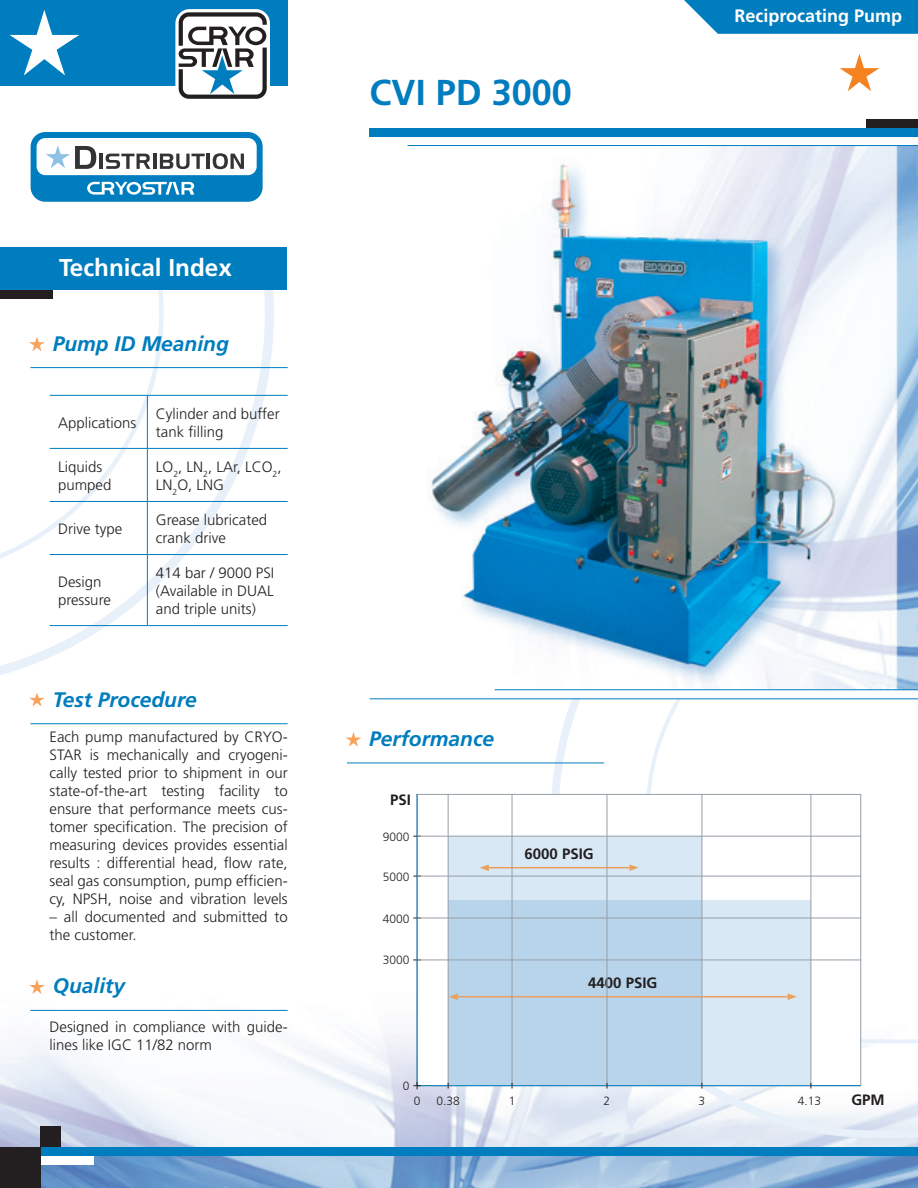
<style>
.page{position:relative;width:918px;height:1188px;background:#fff}
.page>*{position:absolute;margin:0;border:0;box-sizing:border-box;transform-origin:0 0}
.t1{font:700 36px "Frutiger";color:#007dbe}
.t2{font:700 24.3px "Frutiger";color:#fff}
.t3{font:italic 700 21px "Frutiger";color:#007dbe}
.t4{font:700 18px "Frutiger";color:#fff}
.t5{font:300 15px/18px "Frutiger";color:#231f20}
.t6{font:700 15px "Frutiger";color:#231f20}
.t7{font:300 12px "Frutiger";color:#231f20}
</style>
<div class="page">
<img style="left:0;top:959px;width:918px;height:229px">
<div style="left:0;top:1147px;width:918px;height:9px;background:#007dbe"></div>
<div style="left:41px;top:1156px;width:53px;height:9px;background:#fff"></div>
<div style="left:0;top:1147px;width:41px;height:41px;background:#231f20"></div>
<div style="left:41px;top:1127px;width:20px;height:20px;background:#231f20"></div>
<svg style="left:551px;top:699px;width:367px;height:439px"></svg>
<svg style="left:646px;top:699px;width:272px;height:344px"></svg>
<div style="left:370px;top:128px;width:548px;height:9px;background:#007dbe"></div>
<div style="left:866px;top:119px;width:52px;height:9px;background:#231f20"></div>
<hr style="left:370px;top:698px;width:548px;height:1px;background:#007dbe">
<svg style="left:839px;top:54px;width:40px;height:37px"></svg>
<div style="left:0;top:0;width:287px;height:86px;background:#007dbe"></div>
<svg style="left:10px;top:10px;width:69px;height:65px"></svg>
<div style="left:175px;top:9px;width:95px;height:93px;border:8px solid #fff;border-radius:10px"></div>
<svg style="left:179px;top:12px;width:88px;height:87px;background:#a7adb2"></svg>
<svg style="left:0;top:290px;width:274px;height:385px"></svg>
<svg style="left:0;top:290px;width:164px;height:284px"></svg>
<div style="left:0;top:248px;width:287px;height:42px;background:#007dbe"></div>
<div style="left:0;top:290px;width:53px;height:9px;background:#231f20"></div>
<svg style="left:31px;top:132px;width:232px;height:70px"></svg>
<img style="left:407px;top:145px;width:511px;height:544px">
<svg style="left:29px;top:336px;width:16px;height:15px"></svg>
<hr style="left:30px;top:367px;width:258px;height:1px;background:#007dbe">
<svg style="left:29px;top:693px;width:16px;height:13px"></svg>
<hr style="left:30px;top:723px;width:258px;height:1px;background:#007dbe">
<svg style="left:346px;top:732px;width:15px;height:15px"></svg>
<hr style="left:347px;top:763px;width:257px;height:1px;background:#007dbe">
<hr style="left:408px;top:145px;width:510px;height:1px;background:#007dbe">
<hr style="left:495px;top:689px;width:423px;height:1px;background:#007dbe">
<svg style="left:29px;top:979px;width:16px;height:15px"></svg>
<hr style="left:30px;top:1010px;width:258px;height:1px;background:#007dbe">
<hr style="left:147px;top:449px;width:1px;height:52px;background:#007dbe">
<hr style="left:50px;top:501px;width:97px;height:1px;background:#007dbe">
<hr style="left:147px;top:501px;width:141px;height:1px;background:#007dbe">
<hr style="left:147px;top:502px;width:1px;height:52px;background:#007dbe">
<hr style="left:50px;top:395px;width:97px;height:1px;background:#007dbe">
<hr style="left:147px;top:395px;width:141px;height:1px;background:#007dbe">
<hr style="left:147px;top:396px;width:1px;height:52px;background:#007dbe">
<hr style="left:50px;top:448px;width:97px;height:1px;background:#007dbe">
<hr style="left:147px;top:448px;width:141px;height:1px;background:#007dbe">
<hr style="left:50px;top:554px;width:97px;height:1px;background:#007dbe">
<hr style="left:147px;top:554px;width:141px;height:1px;background:#007dbe">
<hr style="left:147px;top:555px;width:1px;height:70px;background:#007dbe">
<hr style="left:50px;top:625px;width:97px;height:1px;background:#007dbe">
<hr style="left:147px;top:625px;width:141px;height:1px;background:#007dbe">
<svg style="left:416px;top:794px;width:445px;height:291px"></svg>
<div style="left:703px;top:900px;width:108px;height:185px;background:#d8e8f4"></div>
<div style="left:449px;top:961px;width:253px;height:124px;background:#b8d4eb"></div>
<hr style="left:417px;top:794px;width:1px;height:292px;background:#007dbe">
<hr style="left:417px;top:1085px;width:444px;height:1px;background:#007dbe">
<svg style="left:414px;top:1083px;width:6px;height:6px"></svg>
<svg style="left:449px;top:837px;width:253px;height:123px;background:#c7dced"></svg>
<hr style="left:417px;top:836px;width:444px;height:1px;background:#969fa8">
<hr style="left:417px;top:960px;width:444px;height:1px;background:#969fa8">
<hr style="left:417px;top:918px;width:444px;height:1px;background:#969fa8">
<hr style="left:417px;top:876px;width:444px;height:1px;background:#969fa8">
<hr style="left:458px;top:996px;width:330px;height:1px;background:#eba05e">
<svg style="left:449px;top:994px;width:9px;height:6px"></svg>
<svg style="left:788px;top:993px;width:9px;height:7px"></svg>
<hr style="left:448px;top:794px;width:1px;height:292px;background:#969fa8">
<hr style="left:512px;top:794px;width:1px;height:292px;background:#969fa8">
<hr style="left:607px;top:794px;width:1px;height:292px;background:#969fa8">
<hr style="left:702px;top:794px;width:1px;height:292px;background:#969fa8">
<hr style="left:811px;top:794px;width:1px;height:292px;background:#969fa8">
<svg style="left:684px;top:0;width:234px;height:34px;background:#1387c3"></svg>
<h2 class="t2" style="left:59px;top:254px;width:174px">Technical Index</h2>
<h3 class="t3" style="left:53px;top:331px;width:178px">Pump ID Meaning</h3>
<p class="t5" style="left:58px;top:414px;width:80px">Applications</p>
<p class="t5" style="left:156px;top:405px;width:125px">Cylinder and buffer tank filling</p>
<p class="t5" style="left:58px;top:458px;width:55px">Liquids pumped</p>
<p class="t5" style="left:156px;top:458px;width:127px">LO<sub>2</sub>, LN<sub>2</sub>, LAr, LCO<sub>2</sub>,<br>LN<sub>2</sub>O, LNG</p>
<p class="t5" style="left:58px;top:520px;width:66px">Drive type</p>
<p class="t5" style="left:156px;top:511px;width:113px">Grease lubricated crank drive</p>
<p class="t5" style="left:58px;top:573px;width:54px">Design pressure</p>
<p class="t5" style="left:156px;top:564px;width:120px;text-align:justify">414 bar / 9000 PSI (Available in DUAL and triple units)</p>
<h3 class="t3" style="left:53px;top:687px;width:146px">Test Procedure</h3>
<p class="t5" style="left:50px;top:728px;width:240px;text-align:justify">Each pump manufactured by CRYO-STAR is mechanically and cryogeni&shy;cally tested prior to shipment in our state-of-the-art testing facility to ensure that performance meets cus&shy;tomer specification. The precision of measuring devices provides essential results : differential head, flow rate, seal gas consumption, pump efficien&shy;cy, NPSH, noise and vibration levels</p>
<p class="t5" style="left:50px;top:908px;width:240px">– all documented and submitted to the customer.</p>
<h3 class="t3" style="left:53px;top:974px;width:74px">Quality</h3>
<p class="t5" style="left:50px;top:1018px;width:240px">Designed in compliance with guide&shy;lines like IGC 11/82 norm</p>
<h1 class="t1" style="left:370px;top:72px;width:204px">CVI PD 3000</h1>
<p class="t4" style="left:735px;top:5px;width:169px">Reciprocating Pump</p>
<h3 class="t3" style="left:369px;top:726px;width:126px">Performance</h3>
<p class="t6" style="left:390px;top:791px;width:22px">PSI</p>
<p class="t7" style="left:383px;top:830px;width:28px">9000</p>
<p class="t7" style="left:383px;top:870px;width:28px">5000</p>
<p class="t7" style="left:383px;top:912px;width:28px">4000</p>
<p class="t7" style="left:383px;top:953px;width:28px">3000</p>
<p class="t6" style="left:525px;top:845px;width:71px">6000 PSIG</p>
<p class="t6" style="left:588px;top:974px;width:71px">4400 PSIG</p>
<p class="t7" style="left:403px;top:1079px;width:8px">0</p>
<p class="t7" style="left:414px;top:1094px;width:8px">0</p>
<p class="t6" style="left:851px;top:1091px;width:35px">GPM</p>
<p class="t7" style="left:436px;top:1094px;width:25px">0.38</p>
<p class="t7" style="left:509px;top:1094px;width:8px">1</p>
<p class="t7" style="left:604px;top:1094px;width:8px">2</p>
<p class="t7" style="left:699px;top:1094px;width:8px">3</p>
<p class="t7" style="left:798px;top:1094px;width:25px">4.13</p>
</div>
